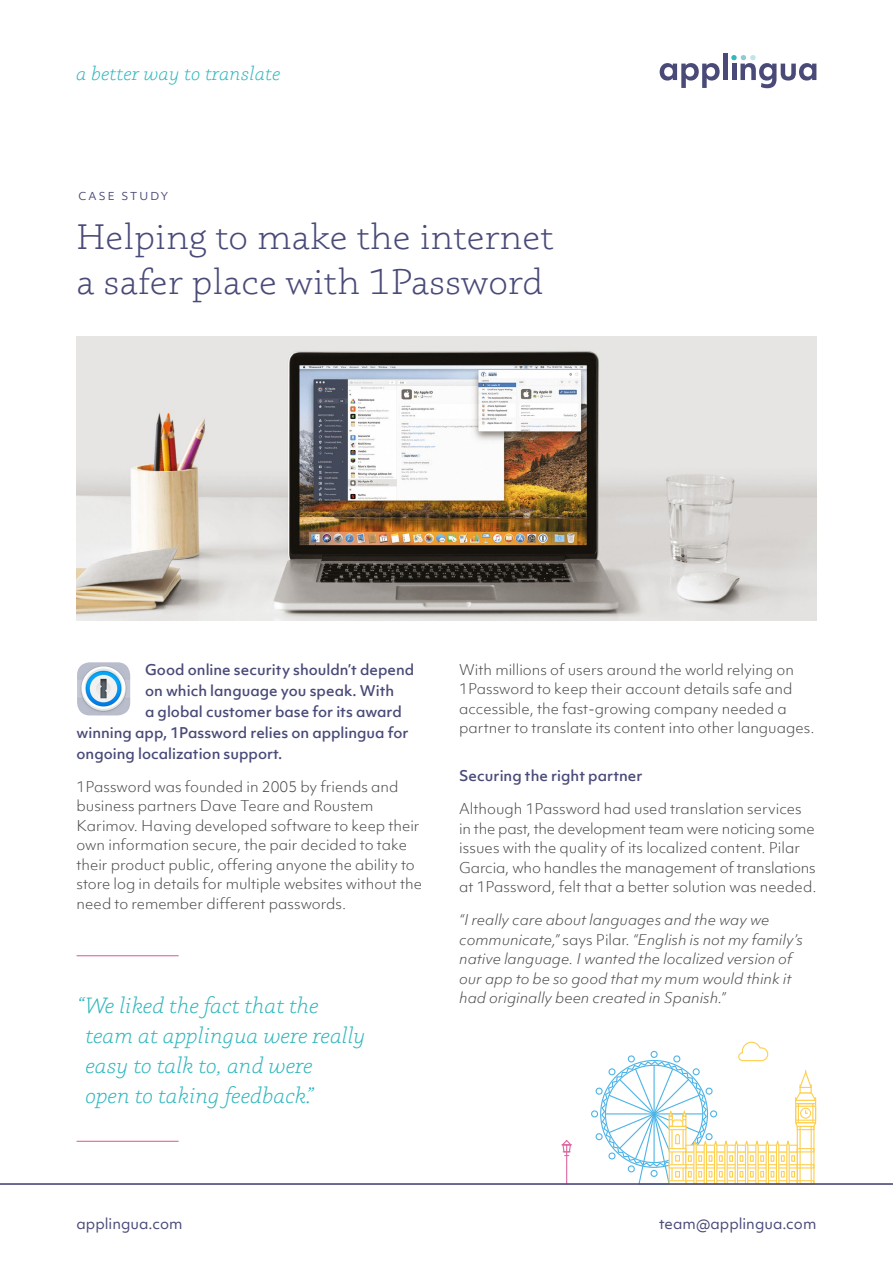
<style>
.page{position:relative;width:893px;height:1263px;background:#fff}
.page>*{position:absolute;margin:0;border:0;box-sizing:border-box;transform-origin:0 0}
.t1{font:300 36px/45px "Phoreus Cherokee";color:#494a78}
.t2{font:italic 300 22.5px/30px "Phoreus Cherokee";letter-spacing:-.01em;color:#31b7bc}
.t3{font:italic 300 19.5px "Phoreus Cherokee";color:#31b7bc}
.t4{font:300 14.25px/19.5px "Objektiv Mk 1";color:#4a4a49}
.t5{font:italic 300 14.25px/19.5px "Objektiv Mk 1";color:#4a4a49}
.t6{font:500 14.25px "Objektiv Mk 1";color:#494a78}
.t7{font:14.25px "Objektiv Mk 1";color:#494a78}
.t8{font:10.5px "Objektiv Mk 1";letter-spacing:.2em;color:#494a78}
.s1{font-style:normal}
</style>
<div class="page">
<div style="left:591px;top:1110px;width:7px;height:7px;border:1px solid #4db4e7;border-radius:50%"></div>
<svg style="left:594px;top:1041px;width:223px;height:144px"></svg>
<hr style="left:566px;top:1145px;width:1px;height:39px;background:#e067a3">
<svg style="left:561px;top:1140px;width:11px;height:16px"></svg>
<hr style="left:0;top:1183px;width:893px;height:1px;background:#494a78">
<svg style="left:660px;top:63px;width:60px;height:25px"></svg>
<hr style="left:723px;top:54px;width:4px;height:26px;background:#494a78">
<svg style="left:731px;top:55px;width:85px;height:33px"></svg>
<img style="left:77px;top:662px;width:53px;height:53px">
<img style="left:77px;top:337px;width:739px;height:284px">
<hr style="left:77px;top:955px;width:102px;height:1px;background:#de67a3">
<hr style="left:77px;top:1141px;width:102px;height:1px;background:#de67a3">
<h3 class="t3" style="left:77px;top:63px;width:206px">a better way to translate</h3>
<p class="t8" style="left:78px;top:189px;width:91px">CASE STUDY</p>
<h1 class="t1" style="left:77px;top:214px;width:478px">Helping to make the internet a safer place with 1Password</h1>
<p class="t6" style="left:145px;top:660px;width:271px">Good online security shouldn’t depend</p>
<p class="t6" style="left:145px;top:681px;width:251px">on which language you speak. With</p>
<p class="t6" style="left:145px;top:702px;width:258px">a global customer base for its award</p>
<p class="t6" style="left:77px;top:723px;width:334px">winning app, 1Password relies on applingua for</p>
<p class="t6" style="left:77px;top:744px;width:207px">ongoing localization support.</p>
<p class="t4" style="left:77px;top:777px;width:347px">1Password was founded in 2005 by friends and business partners Dave Teare and Roustem Karimov. Having developed software to keep their own information secure, the pair decided to take their product public, offering anyone the ability to store log in details for multiple websites without the need to remember different passwords.</p>
<h2 class="t2" style="left:86px;top:990px;width:282px;text-indent:-9px">“We liked the fact that the team at applingua were really easy to talk to, and were<br>open to taking feedback.”</h2>
<p class="t4" style="left:459px;top:660px;width:357px">With millions of users around the world relying on 1Password to keep their account details safe and accessible, the fast-growing company needed a partner to translate its content into other languages.</p>
<p class="t6" style="left:459px;top:766px;width:185px">Securing the right partner</p>
<p class="t4" style="left:459px;top:799px;width:359px">Although 1Password had used translation services in the past, the development team were noticing some issues with the quality of its localized content. Pilar Garcia, who handles the management of translations at 1Password, felt that a better solution was needed.</p>
<p class="t5" style="left:459px;top:910px;width:345px">“I really care about languages and the way we communicate,” <span class="s1">says Pilar.</span> “English is not my family’s native language. I wanted the localized version of our app to be so good that my mum would think it had originally been created in Spanish.”</p>
<p class="t7" style="left:77px;top:1213px;width:107px">applingua.com</p>
<p class="t7" style="left:659px;top:1213px;width:159px">team@applingua.com</p>
</div>
